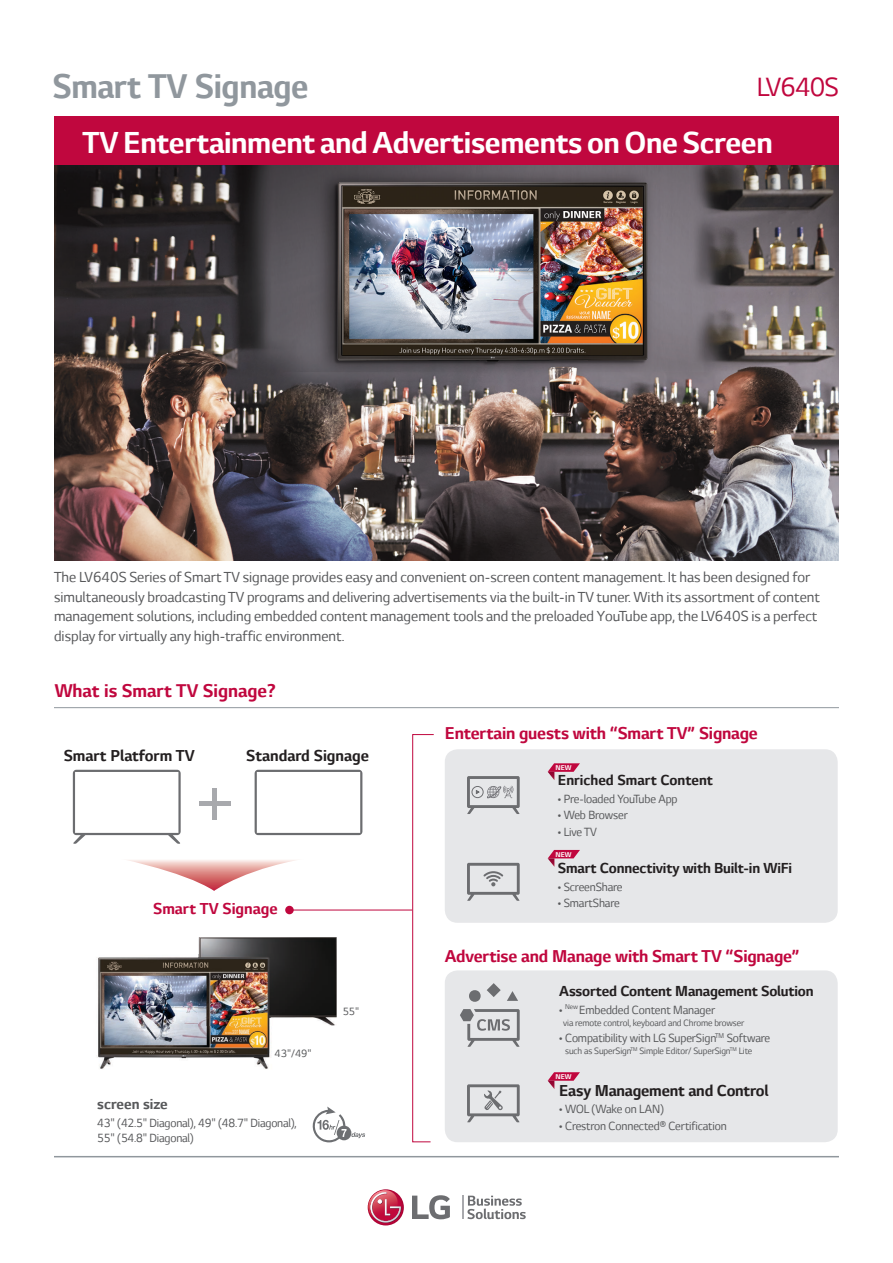
<style>
.page{position:relative;width:893px;height:1263px;background:#fff}
.page>*{position:absolute;margin:0;border:0;box-sizing:border-box;transform-origin:0 0}
.t1{font:700 39px "LG Smart";letter-spacing:-.01em;color:#90979d}
.t2{font:700 34.5px "LG Smart";letter-spacing:-.01em;color:#fff}
.t3{font:30px "LG Smart";letter-spacing:-.03em;color:#c0073e}
.t4{font:700 21px "LG Smart";color:#c0073e}
.t5{font:700 19.5px "LG Smart";letter-spacing:-.01em;color:#c0073e}
.t6{font:700 18px "LG Smart";letter-spacing:-.01em;color:#231f20}
.t7{font:700 18px "LG Smart";color:#c0073e}
.t8{font:16.5px/19.5px "LG Smart";color:#57585a}
.t9{font:700 16.5px "LG Smart";letter-spacing:-.01em;color:#231f20}
.t10{font:700 16.5px "LG Smart";color:#57585a}
.t11{font:13.5px/15px "LG Smart";letter-spacing:-.01em;color:#57585a}
.t12{font:12px "LG Smart";color:#57585a}
.t13{font:10.5px "LG Smart";letter-spacing:-.01em;color:#57585a}
.t14{font:700 7.8px "LG Smart";color:#fff}
</style>
<div class="page">
<div style="left:445px;top:749px;width:393px;height:174px;background:#e6e7e9;border-radius:13px"></div>
<div style="left:445px;top:970px;width:393px;height:172px;background:#e6e7e9;border-radius:13px"></div>
<img style="left:54px;top:164px;width:785px;height:397px">
<svg style="left:463px;top:1195px;width:63px;height:24px"></svg>
<svg style="left:412px;top:1195px;width:38px;height:24px"></svg>
<svg style="left:368px;top:1189px;width:36px;height:36px"></svg>
<svg style="left:367px;top:1190px;width:34px;height:33px"></svg>
<div style="left:54px;top:116px;width:785px;height:48px;background:#c0073e"></div>
<hr style="left:54px;top:1156px;width:785px;height:1px;background:#90979d">
<hr style="left:54px;top:707px;width:785px;height:1px;background:#90979d">
<svg style="left:467px;top:1084px;width:53px;height:38px"></svg>
<svg style="left:469px;top:990px;width:12px;height:12px"></svg>
<svg style="left:460px;top:1009px;width:60px;height:38px"></svg>
<svg style="left:487px;top:983px;width:14px;height:14px"></svg>
<svg style="left:507px;top:991px;width:11px;height:10px"></svg>
<svg style="left:467px;top:863px;width:53px;height:38px"></svg>
<hr style="left:199px;top:802px;width:31px;height:4px;background:#a8a9ad">
<hr style="left:213px;top:788px;width:4px;height:31px;background:#a8a9ad">
<svg style="left:73px;top:770px;width:108px;height:74px"></svg>
<svg style="left:255px;top:770px;width:107px;height:65px"></svg>
<svg style="left:412px;top:734px;width:22px;height:408px"></svg>
<img style="left:199px;top:937px;width:138px;height:89px">
<img style="left:97px;top:955px;width:173px;height:114px">
<img style="left:199px;top:955px;width:74px;height:71px">
<svg style="left:312px;top:1106px;width:53px;height:36px"></svg>
<svg style="left:467px;top:776px;width:53px;height:38px"></svg>
<svg style="left:128px;top:860px;width:167px;height:31px"></svg>
<hr style="left:289px;top:910px;width:123px;height:1px;background:#c0073e">
<div style="left:285px;top:906px;width:9px;height:8px;background:#c0073e;border-radius:50%"></div>
<svg style="left:548px;top:763px;width:32px;height:17px"></svg>
<svg style="left:548px;top:850px;width:32px;height:17px"></svg>
<svg style="left:548px;top:1072px;width:32px;height:17px"></svg>
<h1 class="t1" style="left:53px;top:65px;width:258px">Smart TV Signage</h1>
<h2 class="t2" style="left:83px;top:123px;width:692px">TV Entertainment and Advertisements on One Screen</h2>
<h3 class="t3" style="left:757px;top:71px;width:84px">LV640S</h3>
<p class="t8" style="left:54px;top:567px;width:767px">The LV640S Series of Smart TV signage provides easy and convenient on-screen content management. It has been designed for simultaneously broadcasting TV programs and delivering advertisements via the built-in TV tuner. With its assortment of content management solutions, including embedded content management tools and the preloaded YouTube app, the LV640S is a perfect display for virtually any high-traffic environment.</p>
<p class="t4" style="left:55px;top:679px;width:223px">What is Smart TV Signage?</p>
<p class="t6" style="left:64px;top:746px;width:133px">Smart Platform TV</p>
<p class="t6" style="left:246px;top:746px;width:124px">Standard Signage</p>
<p class="t7" style="left:153px;top:898px;width:126px">Smart TV Signage</p>
<p class="t10" style="left:97px;top:1095px;width:72px">screen size</p>
<p class="t12" style="left:275px;top:1047px;width:39px">43"/49"</p>
<p class="t11" style="left:97px;top:1115px;width:201px">43" (42.5" Diagonal), 49" (48.7" Diagonal),<br>55" (54.8" Diagonal)</p>
<p class="t12" style="left:343px;top:1005px;width:18px">55"</p>
<p class="t5" style="left:445px;top:722px;width:314px">Entertain guests with “Smart TV” Signage</p>
<p class="t14" style="left:555px;top:763px;width:18px">NEW</p>
<p class="t9" style="left:558px;top:771px;width:157px">Enriched Smart Content</p>
<p class="t11" style="left:558px;top:791px;width:121px">• Pre-loaded YouTube App</p>
<p class="t11" style="left:558px;top:807px;width:71px">• Web Browser</p>
<p class="t11" style="left:558px;top:824px;width:40px">• Live TV</p>
<p class="t14" style="left:555px;top:850px;width:18px">NEW</p>
<p class="t9" style="left:558px;top:859px;width:236px">Smart Connectivity with Built-in WiFi</p>
<p class="t11" style="left:558px;top:879px;width:66px">• ScreenShare</p>
<p class="t11" style="left:558px;top:896px;width:63px">• SmartShare</p>
<p class="t5" style="left:445px;top:945px;width:356px">Advertise and Manage with Smart TV “Signage”</p>
<p class="t9" style="left:559px;top:982px;width:256px">Assorted Content Management Solution</p>
<p class="t11" style="left:559px;top:1002px;width:157px">• <sup>New</sup> Embedded Content Manager</p>
<p class="t13" style="left:563px;top:1017px;width:183px">via remote control, keyboard and Chrome browser</p>
<p class="t11" style="left:559px;top:1031px;width:213px">• Compatibility with LG SuperSign<sup>TM</sup> Software</p>
<p class="t13" style="left:565px;top:1045px;width:189px">such as SuperSign<sup>TM</sup> Simple Editor/ SuperSign<sup>TM</sup> Lite</p>
<p class="t14" style="left:555px;top:1072px;width:18px">NEW</p>
<p class="t6" style="left:559px;top:1081px;width:211px">Easy Management and Control</p>
<p class="t11" style="left:559px;top:1101px;width:106px">• WOL (Wake on LAN)</p>
<p class="t11" style="left:559px;top:1118px;width:169px">• Crestron Connected® Certification</p>
</div>
